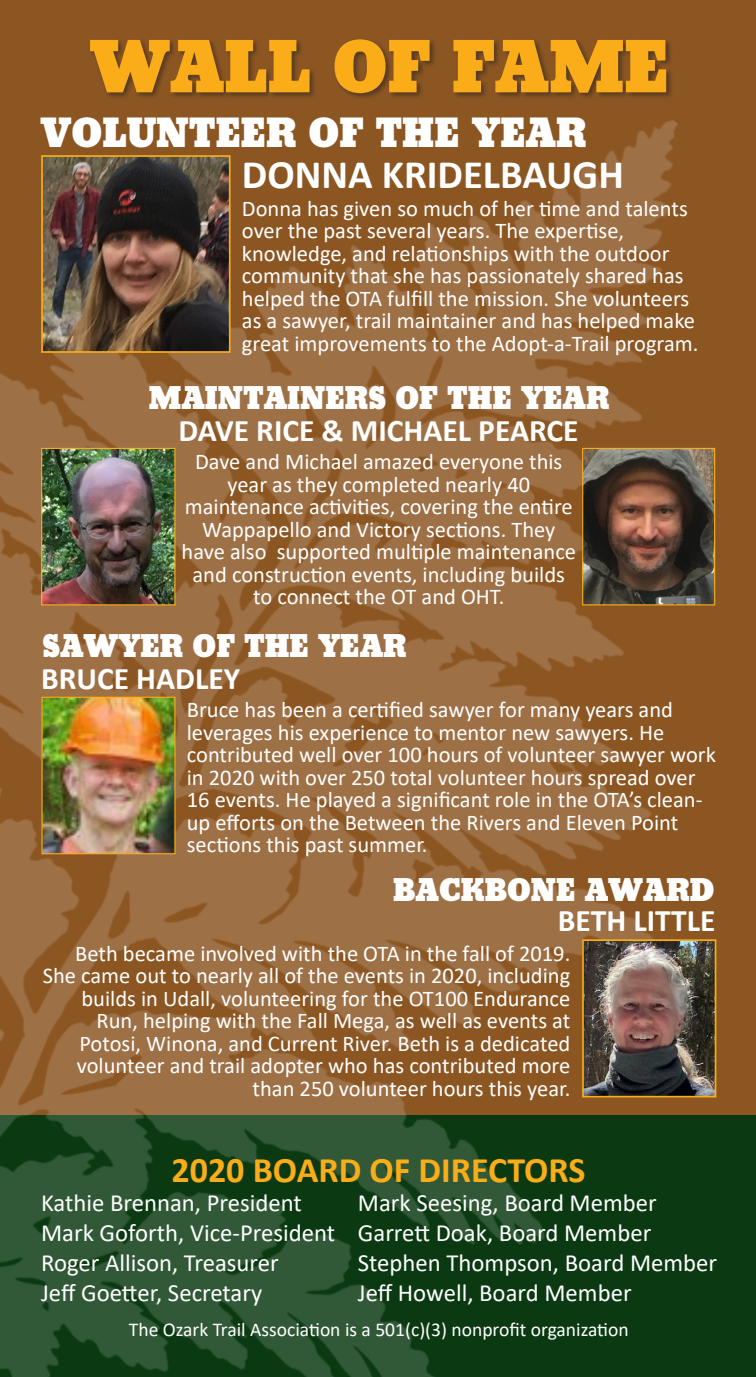
<style>
.page{position:relative;width:756px;height:1377px;background:#fff}
.page>*{position:absolute;margin:0;border:0;box-sizing:border-box;transform-origin:0 0}
.t1{font:700 72px "Beton CG Extra";color:#faad19}
.t2{font:700 40.5px "Beton CG Extra";color:#fff}
.t3{font:700 40.5px "Calibri";color:#fff}
.t4{font:700 36px "Calibri";color:#faad19}
.t5{font:700 31.5px "Beton CG Extra";color:#fff}
.t6{font:700 31.5px "Calibri";color:#fff}
.t7{font:24.75px "Calibri";color:#fff}
.t8{font:22.5px/22.5px "Calibri";color:#fff}
.t9{font:19.57px "Calibri";color:#fff}
</style>
<div class="page">
<img style="left:0;top:0;width:756px;height:1377px">
<div style="left:89px;top:38px;width:584px;height:62px;background:#231f20;opacity:.52"></div>
<img style="left:44px;top:158px;width:184px;height:192px">
<div style="left:41px;top:155px;width:190px;height:198px;border:2px solid #faad19"></div>
<img style="left:585px;top:942px;width:128px;height:152px">
<div style="left:582px;top:939px;width:134px;height:158px;border:2px solid #faad19"></div>
<img style="left:584px;top:450px;width:129px;height:153px">
<div style="left:582px;top:448px;width:133px;height:157px;border:1px solid #faad19"></div>
<img style="left:43px;top:699px;width:130px;height:153px">
<div style="left:41px;top:697px;width:134px;height:157px;border:1px solid #faad19"></div>
<img style="left:43px;top:450px;width:130px;height:153px">
<div style="left:41px;top:448px;width:134px;height:157px;border:1px solid #faad19"></div>
<p class="t1" style="left:90px;top:21px;width:581px">WALL OF FAME</p>
<p class="t2" style="left:40px;top:107px;width:547px">VOLUNTEER OF THE YEAR</p>
<p class="t3" style="left:242px;top:146px;width:384px">DONNA KRIDELBAUGH</p>
<p class="t8" style="left:242px;top:197px;width:447px">Donna has given so much of her time and talents over the past several years. The expertise,</p>
<p class="t8" style="left:242px;top:242px;width:458px">knowledge, and relationships with the outdoor community that she has passionately shared has helped the OTA fulfill the mission. She volunteers as a sawyer, trail maintainer and has helped make great improvements to the Adopt-a-Trail program.</p>
<p class="t5" style="left:149px;top:378px;width:462px">MAINTAINERS OF THE YEAR</p>
<p class="t6" style="left:179px;top:408px;width:402px">DAVE RICE &amp; MICHAEL PEARCE</p>
<p class="t8" style="left:195px;top:450px;width:369px;text-align:center">Dave and Michael amazed everyone this year as they completed nearly 40</p>
<p class="t8" style="left:185px;top:495px;width:390px;text-align:center">maintenance activities, covering the entire<br>Wappapello and Victory sections. They</p>
<p class="t8" style="left:182px;top:540px;width:396px;text-align:center">have also supported multiple maintenance and construction events, including builds</p>
<p class="t8" style="left:253px;top:585px;width:253px">to connect the OT and OHT.</p>
<p class="t5" style="left:42px;top:626px;width:366px">SAWYER OF THE YEAR</p>
<p class="t6" style="left:41px;top:656px;width:201px">BRUCE HADLEY</p>
<p class="t8" style="left:187px;top:698px;width:531px">Bruce has been a certified sawyer for many years and leverages his experience to mentor new sawyers. He contributed well over 100 hours of volunteer sawyer work in 2020 with over 250 total volunteer hours spread over 16 events. He played a significant role in the OTA’s clean&shy;up efforts on the Between the Rivers and Eleven Point sections this past summer.</p>
<p class="t5" style="left:393px;top:870px;width:323px">BACKBONE AWARD</p>
<p class="t6" style="left:558px;top:898px;width:159px">BETH LITTLE</p>
<p class="t8" style="left:43px;top:941px;width:529px;text-align:right">Beth became involved with the OTA in the fall of 2019.<br>She came out to nearly all of the events in 2020, including builds in Udall, volunteering for the OT100 Endurance Run, helping with the Fall Mega, as well as events at</p>
<p class="t8" style="left:77px;top:1031px;width:495px;text-align:right">Potosi, Winona, and Current River. Beth is a dedicated volunteer and trail adopter who has contributed more than 250 volunteer hours this year.</p>
<p class="t4" style="left:172px;top:1145px;width:416px">2020 BOARD OF DIRECTORS</p>
<p class="t7" style="left:358px;top:1186px;width:301px">Mark Seesing, Board Member</p>
<p class="t7" style="left:358px;top:1216px;width:295px">Garrett Doak, Board Member</p>
<p class="t7" style="left:358px;top:1245px;width:361px">Stephen Thompson, Board Member</p>
<p class="t7" style="left:358px;top:1275px;width:275px">Jeff Howell, Board Member</p>
<p class="t7" style="left:41px;top:1186px;width:262px">Kathie Brennan, President</p>
<p class="t7" style="left:41px;top:1216px;width:296px">Mark Goforth, Vice-President</p>
<p class="t7" style="left:41px;top:1245px;width:239px">Roger Allison, Treasurer</p>
<p class="t7" style="left:41px;top:1275px;width:223px">Jeff Goetter, Secretary</p>
<p class="t9" style="left:129px;top:1316px;width:501px">The Ozark Trail Association is a 501(c)(3) nonprofit organization</p>
</div>
